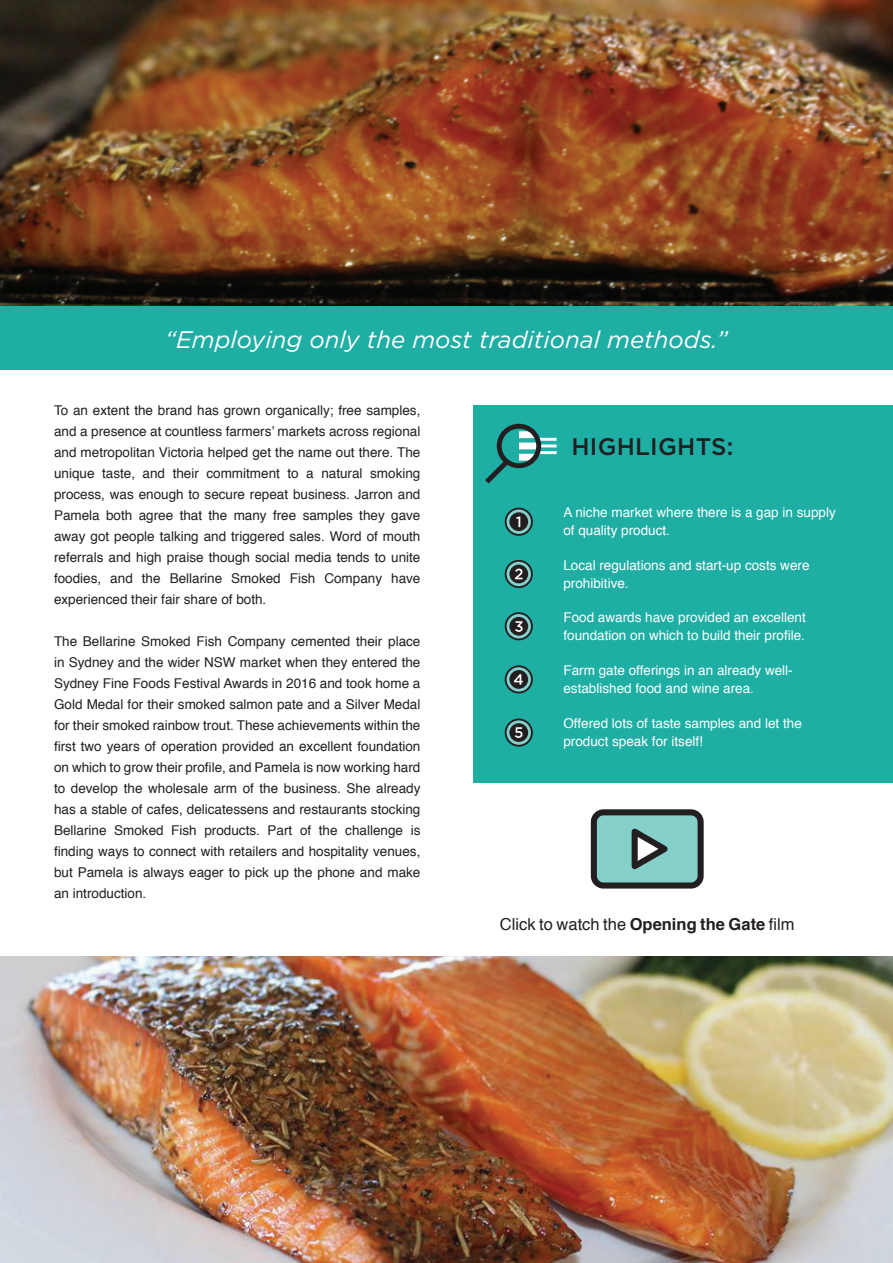
<style>
.page{position:relative;width:893px;height:1263px;background:#fff}
.page>*{position:absolute;margin:0;border:0;box-sizing:border-box;transform-origin:0 0}
.t1{font:italic 24px "Gotham";color:#fff}
.t2{font:500 24px "Gotham";letter-spacing:.01em;color:#231f20}
.t3{font:16.5px "Helvetica";color:#231f20}
.t4{font:13.5px/21px "Helvetica";color:#231f20;text-align:justify}
.t5{font:13.5px/18px "Helvetica";color:#fff}
.s1{font-weight:700}
</style>
<div class="page">
<img style="left:0;top:957px;width:893px;height:306px">
<img style="left:0;top:0;width:893px;height:306px">
<div style="left:473px;top:405px;width:420px;height:377px;background:#1eaea4"></div>
<svg style="left:506px;top:509px;width:26px;height:26px"></svg>
<div style="left:505px;top:508px;width:28px;height:28px;border:2px solid #231f20;border-radius:50%"></div>
<svg style="left:509px;top:512px;width:19px;height:19px"></svg>
<svg style="left:506px;top:561px;width:26px;height:26px"></svg>
<div style="left:505px;top:560px;width:28px;height:28px;border:2px solid #231f20;border-radius:50%"></div>
<svg style="left:509px;top:565px;width:19px;height:18px"></svg>
<svg style="left:506px;top:613px;width:26px;height:26px"></svg>
<div style="left:505px;top:612px;width:28px;height:28px;border:2px solid #231f20;border-radius:50%"></div>
<svg style="left:509px;top:617px;width:19px;height:19px"></svg>
<svg style="left:506px;top:666px;width:26px;height:26px"></svg>
<div style="left:505px;top:665px;width:28px;height:28px;border:2px solid #231f20;border-radius:50%"></div>
<svg style="left:509px;top:670px;width:19px;height:19px"></svg>
<svg style="left:506px;top:719px;width:26px;height:27px"></svg>
<div style="left:505px;top:718px;width:28px;height:29px;border:2px solid #231f20;border-radius:50%"></div>
<svg style="left:509px;top:723px;width:19px;height:19px"></svg>
<div style="left:0;top:306px;width:893px;height:64px;background:#1eaea4"></div>
<hr style="left:539px;top:438px;width:18px;height:3px;background:#fff">
<hr style="left:539px;top:444px;width:18px;height:3px;background:#fff">
<div style="left:519px;top:442px;width:18px;height:7px;background:#fff"></div>
<svg style="left:519px;top:431px;width:16px;height:7px"></svg>
<svg style="left:519px;top:454px;width:16px;height:7px"></svg>
<hr style="left:539px;top:451px;width:18px;height:3px;background:#fff">
<div style="left:497px;top:424px;width:44px;height:44px;border:5px solid #231f20;border-radius:50%"></div>
<svg style="left:485px;top:455px;width:29px;height:29px"></svg>
<div style="left:594px;top:812px;width:107px;height:73px;background:#85d0cb;border-radius:10px"></div>
<div style="left:591px;top:809px;width:113px;height:79px;border:6px solid #231f20;border-radius:10px"></div>
<svg style="left:631px;top:828px;width:37px;height:42px"></svg>
<h1 class="t1" style="left:165px;top:324px;width:564px">“Employing only the most traditional methods.”</h1>
<p class="t4" style="left:54px;top:401px;width:368px">To an extent the brand has grown organically; free samples, and a presence at countless farmers’ markets across regional and metropolitan Victoria helped get the name out there. The unique taste, and their commitment to a natural smoking process, was enough to secure repeat business. Jarron and Pamela both agree that the many free samples they gave away got people talking and triggered sales. Word of mouth referrals and high praise though social media tends to unite foodies, and the Bellarine Smoked Fish Company have experienced their fair share of both.</p>
<p class="t4" style="left:54px;top:632px;width:368px">The Bellarine Smoked Fish Company cemented their place in Sydney and the wider NSW market when they entered the Sydney Fine Foods Festival Awards in 2016 and took home a Gold Medal for their smoked salmon pate and a Silver Medal for their smoked rainbow trout. These achievements within the first two years of operation provided an excellent foundation on which to grow their profile, and Pamela is now working hard to develop the wholesale arm of the business. She already has a stable of cafes, delicatessens and restaurants stocking Bellarine Smoked Fish products. Part of the challenge is finding ways to connect with retailers and hospitality venues, but Pamela is always eager to pick up the phone and make an introduction.</p>
<h1 class="t2" style="left:571px;top:431px;width:164px">HIGHLIGHTS:</h1>
<p class="t5" style="left:563px;top:505px;width:274px">A niche market where there is a gap in supply of quality product.</p>
<p class="t5" style="left:563px;top:557px;width:248px">Local regulations and start-up costs were prohibitive.</p>
<p class="t5" style="left:563px;top:609px;width:244px">Food awards have provided an excellent foundation on which to build their profile.</p>
<p class="t5" style="left:563px;top:663px;width:231px">Farm gate offerings in an already well&shy;established food and wine area.</p>
<p class="t5" style="left:563px;top:716px;width:240px">Offered lots of taste samples and let the product speak for itself!</p>
<p class="t3" style="left:500px;top:917px;width:296px">Click to watch the <span class="s1">Opening the Gate</span> film</p>
</div>
